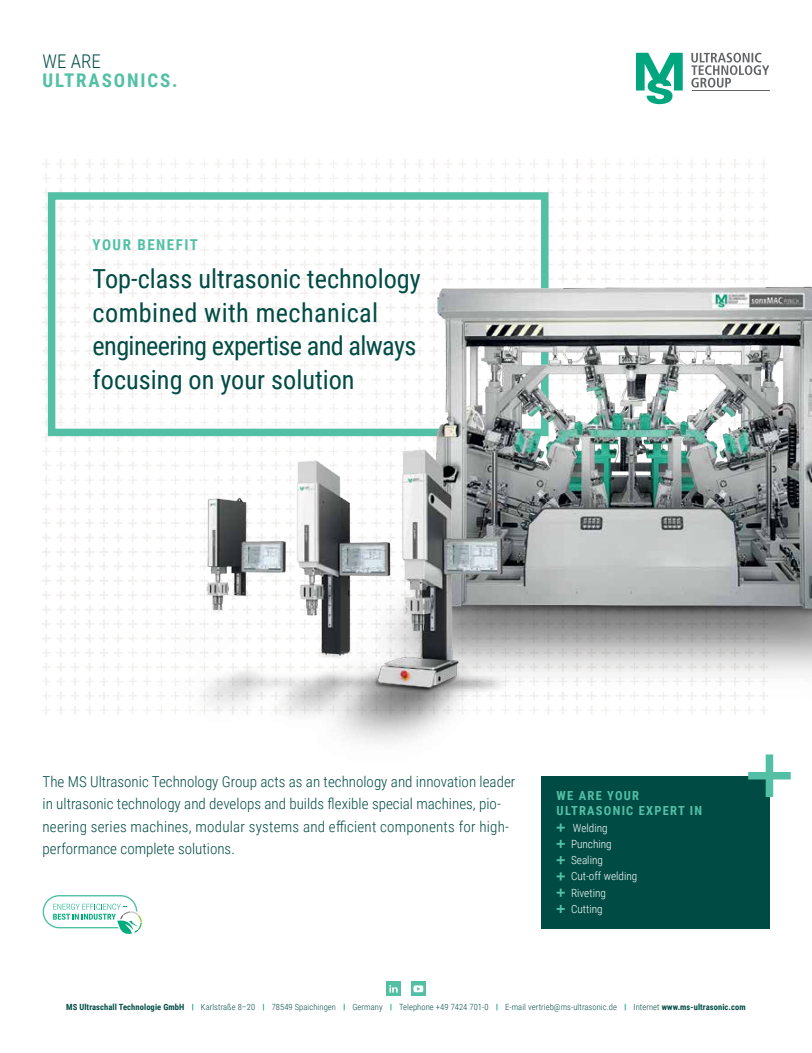
<style>
.page{position:relative;width:812px;height:1053px;background:#fff}
.page>*{position:absolute;margin:0;border:0;box-sizing:border-box;transform-origin:0 0}
.t1{font:26.25px/33.8px "Roboto Condensed";color:#004c45}
.t2{font:700 18.88px "Roboto Condensed";letter-spacing:.1em;color:#53c0a5}
.t3{font:300 18.88px "Roboto Condensed";color:#004c45}
.t4{font:300 15px/22.5px "Roboto Condensed";color:#004c45}
.t5{font:700 15px "Roboto Condensed";letter-spacing:.1em;color:#53c0a5}
.t6{font:700 12.5px/15px "Roboto Condensed";letter-spacing:.1em;color:#53c0a5}
.t7{font:300 11.25px/16.2px "Roboto Condensed";color:#fff}
.t8{font:300 8.5px "Roboto Condensed";letter-spacing:.01em;color:#004c45}
.t9{font:700 8.5px "Roboto Condensed";letter-spacing:.01em;color:#004c45}
.s1{font-weight:300}
</style>
<div class="page">
<svg style="left:343px;top:1003px;width:2px;height:7px"></svg>
<div style="left:386px;top:981px;width:15px;height:15px;background:#53c0a5"></div>
<svg style="left:389px;top:985px;width:8px;height:7px"></svg>
<div style="left:411px;top:981px;width:15px;height:15px;background:#53c0a5"></div>
<svg style="left:413px;top:985px;width:10px;height:7px"></svg>
<hr style="left:691px;top:90px;width:78px;height:1px;background:#636466">
<svg style="left:636px;top:53px;width:46px;height:51px"></svg>
<svg style="left:691px;top:53px;width:78px;height:35px"></svg>
<img style="left:43px;top:159px;width:725px;height:169px">
<div style="left:541px;top:775px;width:228px;height:153px;background:#004c45"></div>
<svg style="left:556px;top:823px;width:8px;height:8px"></svg>
<svg style="left:556px;top:839px;width:8px;height:8px"></svg>
<svg style="left:556px;top:856px;width:8px;height:8px"></svg>
<svg style="left:556px;top:872px;width:8px;height:8px"></svg>
<svg style="left:556px;top:888px;width:8px;height:8px"></svg>
<svg style="left:556px;top:904px;width:8px;height:8px"></svg>
<div style="left:748px;top:772px;width:42px;height:7px;background:#53c0a5"></div>
<div style="left:765px;top:754px;width:8px;height:43px;background:#53c0a5"></div>
<div style="left:43px;top:895px;width:94px;height:33px;border:1px solid #51c0a6;border-radius:16px"></div>
<svg style="left:53px;top:903px;width:89px;height:31px"></svg>
<div style="left:48px;top:192px;width:500px;height:244px;border:8px solid #53c0a5"></div>
<img style="left:344px;top:281px;width:467px;height:392px">
<img style="left:42px;top:328px;width:759px;height:432px">
<p class="t3" style="left:43px;top:48px;width:60px">WE ARE</p>
<p class="t2" style="left:43px;top:67px;width:136px">ULTRASONICS.</p>
<p class="t5" style="left:93px;top:234px;width:107px">YOUR BENEFIT</p>
<h1 class="t1" style="left:93px;top:261px;width:329px">Top-class ultrasonic technology combined with mechanical engineering expertise and always focusing on your solution</h1>
<p class="t4" style="left:43px;top:769px;width:474px">The MS Ultrasonic Technology Group acts as an technology and innovation leader in ultrasonic technology and develops and builds flexible special machines, pio&shy;neering series machines, modular systems and efficient components for high&shy;performance complete solutions.</p>
<p class="t6" style="left:556px;top:788px;width:147px">WE ARE YOUR<br>ULTRASONIC EXPERT IN</p>
<p class="t7" style="left:571px;top:819px;width:68px">Welding<br>Punching<br>Sealing<br>Cut-off welding<br>Riveting<br>Cutting</p>
<p class="t9" style="left:66px;top:1001px;width:120px">MS Ultraschall Technologie GmbH</p>
<p class="t8" style="left:201px;top:1001px;width:56px">Karlstraße 8–20</p>
<p class="t8" style="left:272px;top:1001px;width:66px">78549 Spaichingen</p>
<p class="t8" style="left:352px;top:1001px;width:32px">Germany</p>
<p class="t8" style="left:399px;top:1001px;width:91px">Telephone +49 7424 701-0</p>
<p class="t8" style="left:505px;top:1001px;width:113px">E-mail vertrieb@ms-ultrasonic.de</p>
<p class="t9" style="left:633px;top:1001px;width:114px"><span class="s1">Internet</span> www.ms-ultrasonic.com</p>
</div>
